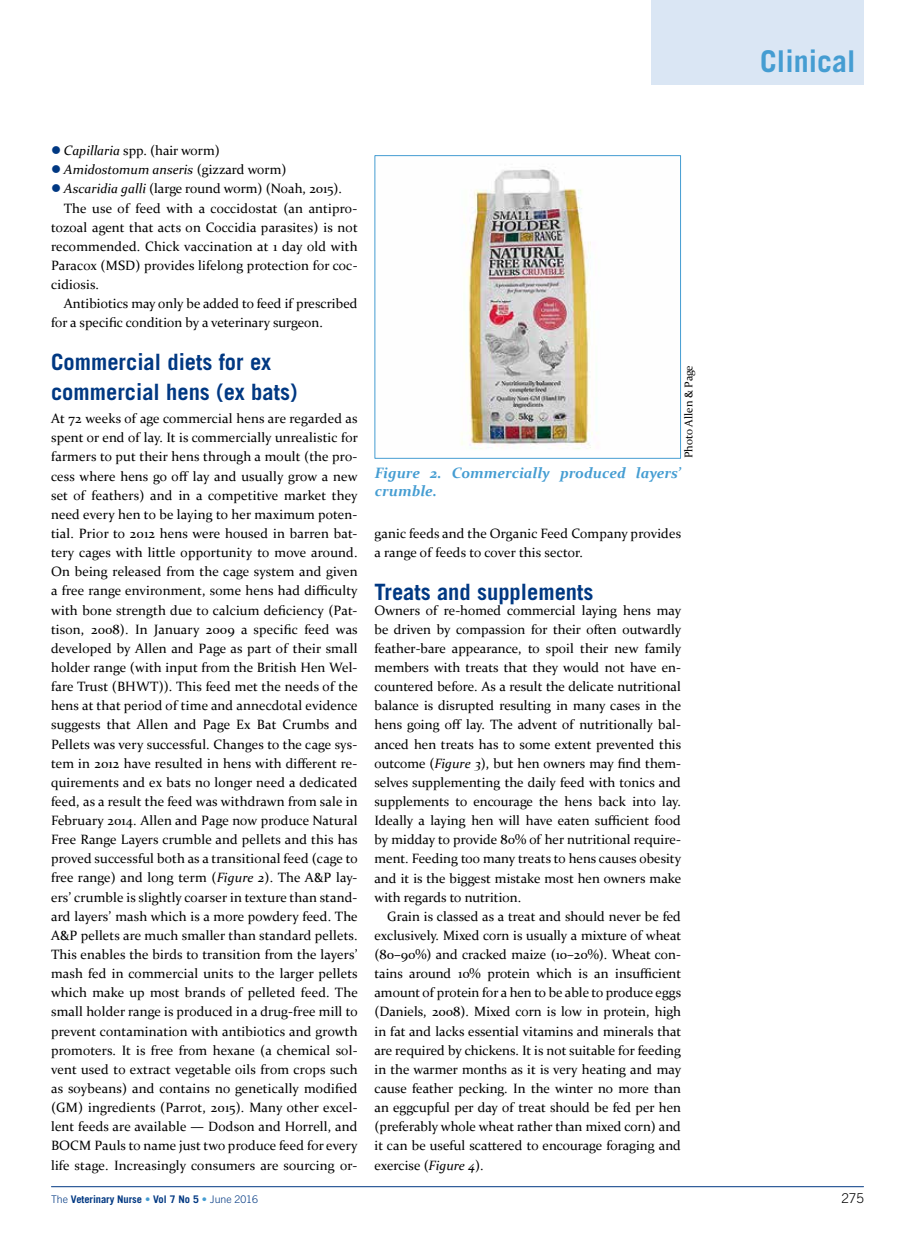
<style>
.page{position:relative;width:915px;height:1242px;background:#fff}
.page>*{position:absolute;margin:0;border:0;box-sizing:border-box;transform-origin:0 0}
.t1{font:700 30px "Trade Gothic LT Std";color:#459dd2}
.t2{font:700 22.5px/30px "Trade Gothic LT Std";color:#003882}
.t3{font:italic 700 15px/18px "Constantia";color:#459dd2}
.t4{font:13.5px/19.2px "Constantia";color:#000;text-align:justify}
.t5{font:italic 13.5px "Constantia";color:#000}
.t6{font:300 13.5px "Trade Gothic LT Std";color:#000}
.t7{font:11.25px "Constantia";color:#000}
.t8{font:700 10.5px "Trade Gothic LT Std";letter-spacing:-.005em;color:#003882}
.s1{color:#003882}
.s2{font-style:italic}
.s3{font-style:normal}
.s4{font-weight:300}
.s5{font-weight:300;color:#459dd2}
</style>
<div class="page">
<div style="left:651px;top:0;width:212px;height:85px;background:#dae6f4"></div>
<hr style="left:51px;top:1186px;width:812px;height:1px;background:#003882">
<img style="left:461px;top:169px;width:132px;height:280px">
<div style="left:374px;top:155px;width:306px;height:304px;border:1px solid #459dd2"></div>
<p class="t4" style="left:51px;top:140px;width:170px"><span class="s1">●</span> <span class="s2">Capillaria</span> spp. (hair worm)</p>
<p class="t5" style="left:51px;top:160px;width:237px"><span class="s1">●</span> Amidostomum anseris <span class="s3">(gizzard worm)</span></p>
<p class="t4" style="left:51px;top:179px;width:292px"><span class="s1">●</span> <span class="s2">Ascaridia galli</span> (large round worm) (Noah, 2015).</p>
<p class="t4" style="left:64px;top:198px;width:295px">The use of feed with a coccidostat (an antipro-</p>
<p class="t4" style="left:51px;top:217px;width:308px">tozoal agent that acts on Coccidia parasites) is not</p>
<p class="t4" style="left:51px;top:236px;width:308px">recommended. Chick vaccination at 1 day old with</p>
<p class="t4" style="left:51px;top:255px;width:308px">Paracox (MSD) provides lifelong protection for coc-</p>
<p class="t4" style="left:51px;top:274px;width:49px">cidiosis.</p>
<p class="t4" style="left:64px;top:293px;width:295px">Antibiotics may only be added to feed if prescribed</p>
<p class="t4" style="left:51px;top:312px;width:273px">for a specific condition by a veterinary surgeon.</p>
<h2 class="t2" style="left:51px;top:347px;width:248px">Commercial diets for ex commercial hens (ex bats)</h2>
<p class="t4" style="left:51px;top:408px;width:308px">At 72 weeks of age commercial hens are regarded as spent or end of lay. It is commercially unrealistic for farmers to put their hens through a moult (the pro&shy;cess where hens go off lay and usually grow a new set of feathers) and in a competitive market they need every hen to be laying to her maximum poten&shy;tial. Prior to 2012 hens were housed in barren bat&shy;tery cages with little opportunity to move around.<br>On being released from the cage system and given a free range environment, some hens had difficulty with bone strength due to calcium deficiency (Pat&shy;tison, 2008). In January 2009 a specific feed was developed by Allen and Page as part of their small holder range (with input from the British Hen Wel&shy;fare Trust (BHWT)). This feed met the needs of the hens at that period of time and annecdotal evidence suggests that Allen and Page Ex Bat Crumbs and Pellets was very successful. Changes to the cage sys&shy;tem in 2012 have resulted in hens with different re&shy;quirements and ex bats no longer need a dedicated feed, as a result the feed was withdrawn from sale in February 2014. Allen and Page now produce Natural Free Range Layers crumble and pellets and this has proved successful both as a transitional feed (cage to free range) and long term (<span class="s2">Figure 2</span>). The A&amp;P lay&shy;ers’ crumble is slightly coarser in texture than stand&shy;ard layers’ mash which is a more powdery feed. The A&amp;P pellets are much smaller than standard pellets.<br>This enables the birds to transition from the layers’ mash fed in commercial units to the larger pellets which make up most brands of pelleted feed. The small holder range is produced in a drug-free mill to prevent contamination with antibiotics and growth promoters. It is free from hexane (a chemical sol&shy;vent used to extract vegetable oils from crops such as soybeans) and contains no genetically modified (GM) ingredients (Parrot, 2015). Many other excel&shy;lent feeds are available — Dodson and Horrell, and BOCM Pauls to name just two produce feed for every life stage. Increasingly consumers are sourcing or-</p>
<p class="t7" style="left:680px;top:458px;width:94px;rotate:-90deg">Photo Allen &amp; Page</p>
<p class="t3" style="left:375px;top:463px;width:307px">Figure 2. Commercially produced layers’ crumble.</p>
<p class="t4" style="left:374px;top:523px;width:308px">ganic feeds and the Organic Feed Company provides a range of feeds to cover this sector.</p>
<h2 class="t2" style="left:374px;top:576px;width:220px">Treats and supplements</h2>
<p class="t4" style="left:374px;top:600px;width:308px">Owners of re-homed commercial laying hens may be driven by compassion for their often outwardly feather-bare appearance, to spoil their new family members with treats that they would not have en&shy;countered before. As a result the delicate nutritional balance is disrupted resulting in many cases in the hens going off lay. The advent of nutritionally bal&shy;anced hen treats has to some extent prevented this outcome (<span class="s2">Figure 3</span>), but hen owners may find them&shy;selves supplementing the daily feed with tonics and supplements to encourage the hens back into lay.<br>Ideally a laying hen will have eaten sufficient food by midday to provide 80% of her nutritional require&shy;ment. Feeding too many treats to hens causes obesity and it is the biggest mistake most hen owners make with regards to nutrition.</p>
<p class="t4" style="left:374px;top:906px;width:308px;text-indent:13px">Grain is classed as a treat and should never be fed exclusively. Mixed corn is usually a mixture of wheat (80–90%) and cracked maize (10–20%). Wheat con&shy;tains around 10% protein which is an insufficient amount of protein for a hen to be able to produce eggs (Daniels, 2008). Mixed corn is low in protein, high in fat and lacks essential vitamins and minerals that are required by chickens. It is not suitable for feeding in the warmer months as it is very heating and may cause feather pecking. In the winter no more than an eggcupful per day of treat should be fed per hen (preferably whole wheat rather than mixed corn) and it can be useful scattered to encourage foraging and exercise (<span class="s2">Figure 4</span>).</p>
<h1 class="t1" style="left:760px;top:42px;width:97px">Clinical</h1>
<p class="t8" style="left:51px;top:1192px;width:208px"><span class="s4">The</span> Veterinary Nurse <span class="s5">•</span> Vol 7 No 5 <span class="s5">•</span> <span class="s4">June 2016</span></p>
<p class="t6" style="left:841px;top:1190px;width:24px">275</p>
</div>
